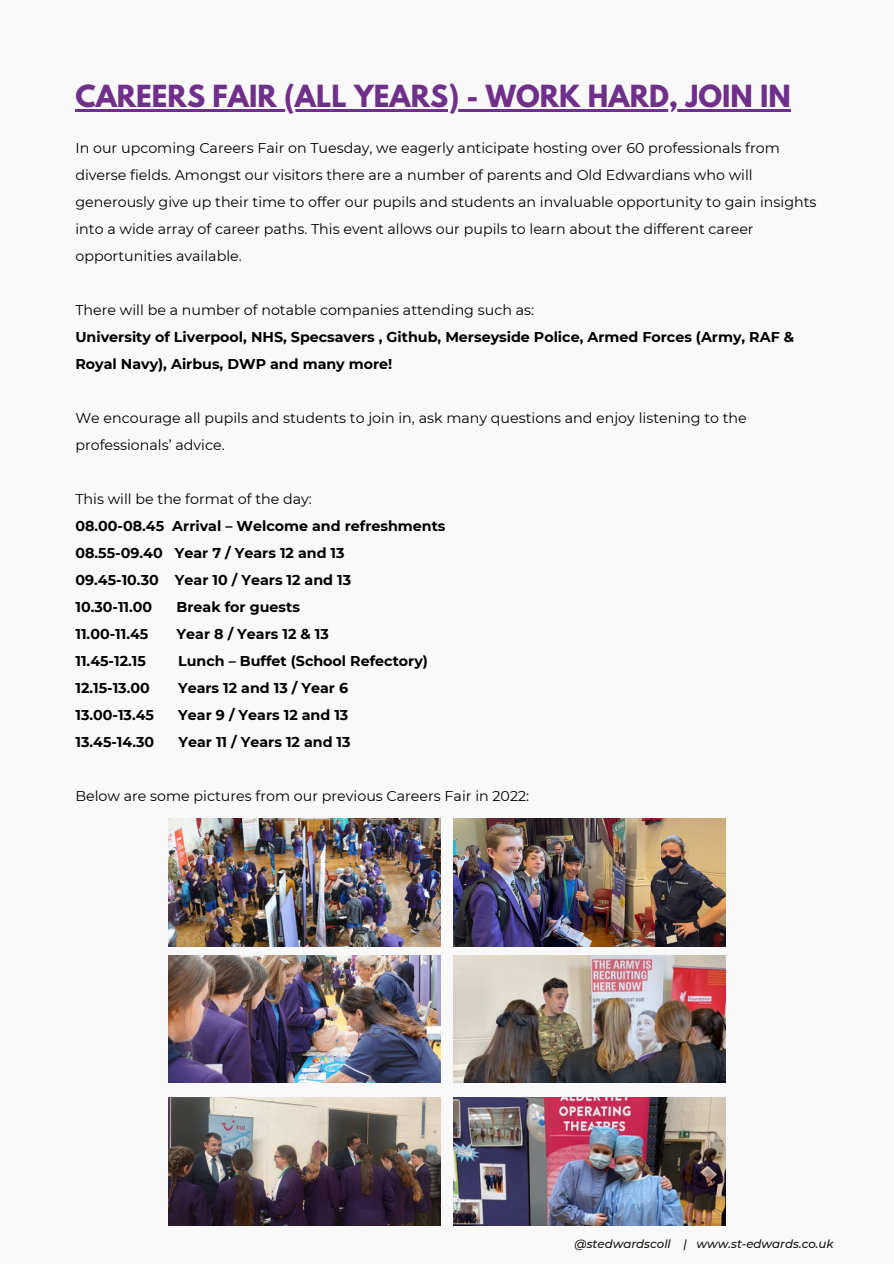
<style>
.page{position:relative;width:894px;height:1264px;background:#fff}
.page>*{position:absolute;margin:0;border:0;box-sizing:border-box;transform-origin:0 0}
.t1{font:700 27px "League Spartan";color:#702f8a}
.t2{font:14.25px/27px "Montserrat";color:#000}
.t3{font:700 14.25px/27px "Montserrat";color:#000}
.t4{font:italic 500 11.7px "Montserrat";color:#171310}
</style>
<div class="page">
<div style="left:0;top:0;width:893px;height:1263px;background:#f9f9f9"></div>
<img style="left:168px;top:818px;width:273px;height:128px">
<img style="left:168px;top:955px;width:273px;height:127px">
<img style="left:453px;top:818px;width:272px;height:128px">
<img style="left:453px;top:955px;width:272px;height:127px">
<img style="left:168px;top:1097px;width:273px;height:127px">
<img style="left:453px;top:1097px;width:272px;height:127px">
<hr style="left:75px;top:109px;width:715px;height:3px;background:#702f8a">
<h1 class="t1" style="left:75px;top:83px;width:716px">CAREERS FAIR (ALL YEARS) - WORK HARD, JOIN IN</h1>
<p class="t2" style="left:75px;top:134px;width:742px">In our upcoming Careers Fair on Tuesday, we eagerly anticipate hosting over 60 professionals from diverse fields. Amongst our visitors there are a number of parents and Old Edwardians who will generously give up their time to offer our pupils and students an invaluable opportunity to gain insights into a wide array of career paths. This event allows our pupils to learn about the different career opportunities available.</p>
<p class="t2" style="left:75px;top:296px;width:460px">There will be a number of notable companies attending such as:</p>
<p class="t3" style="left:75px;top:323px;width:720px">University of Liverpool, NHS, Specsavers , Github, Merseyside Police, Armed Forces (Army, RAF &amp;<br>Royal Navy), Airbus, DWP and many more!</p>
<p class="t2" style="left:75px;top:404px;width:672px">We encourage all pupils and students to join in, ask many questions and enjoy listening to the professionals’ advice.</p>
<p class="t2" style="left:75px;top:485px;width:238px">This will be the format of the day:</p>
<p class="t3" style="left:75px;top:512px;width:371px">08.00-08.45 Arrival – Welcome and refreshments<br>08.55-09.40 Year 7 / Years 12 and 13<br>09.45-10.30 Year 10 / Years 12 and 13<br>10.30-11.00</p>
<p class="t3" style="left:176px;top:593px;width:125px">Break for guests</p>
<p class="t3" style="left:75px;top:620px;width:74px">11.00-11.45</p>
<p class="t3" style="left:176px;top:620px;width:154px">Year 8 / Years 12 &amp; 13</p>
<p class="t3" style="left:75px;top:647px;width:72px">11.45-12.15</p>
<p class="t3" style="left:178px;top:647px;width:251px">Lunch – Buffet (School Refectory)</p>
<p class="t3" style="left:75px;top:674px;width:76px">12.15-13.00</p>
<p class="t3" style="left:178px;top:674px;width:171px">Years 12 and 13 / Year 6</p>
<p class="t3" style="left:75px;top:701px;width:80px">13.00-13.45</p>
<p class="t3" style="left:178px;top:701px;width:171px">Year 9 / Years 12 and 13</p>
<p class="t3" style="left:75px;top:728px;width:80px">13.45-14.30</p>
<p class="t3" style="left:178px;top:728px;width:174px">Year 11 / Years 12 and 13</p>
<p class="t2" style="left:75px;top:782px;width:455px">Below are some pictures from our previous Careers Fair in 2022:</p>
<p class="t4" style="left:574px;top:1236px;width:260px">@stedwardscoll | www.st-edwards.co.uk</p>
</div>
